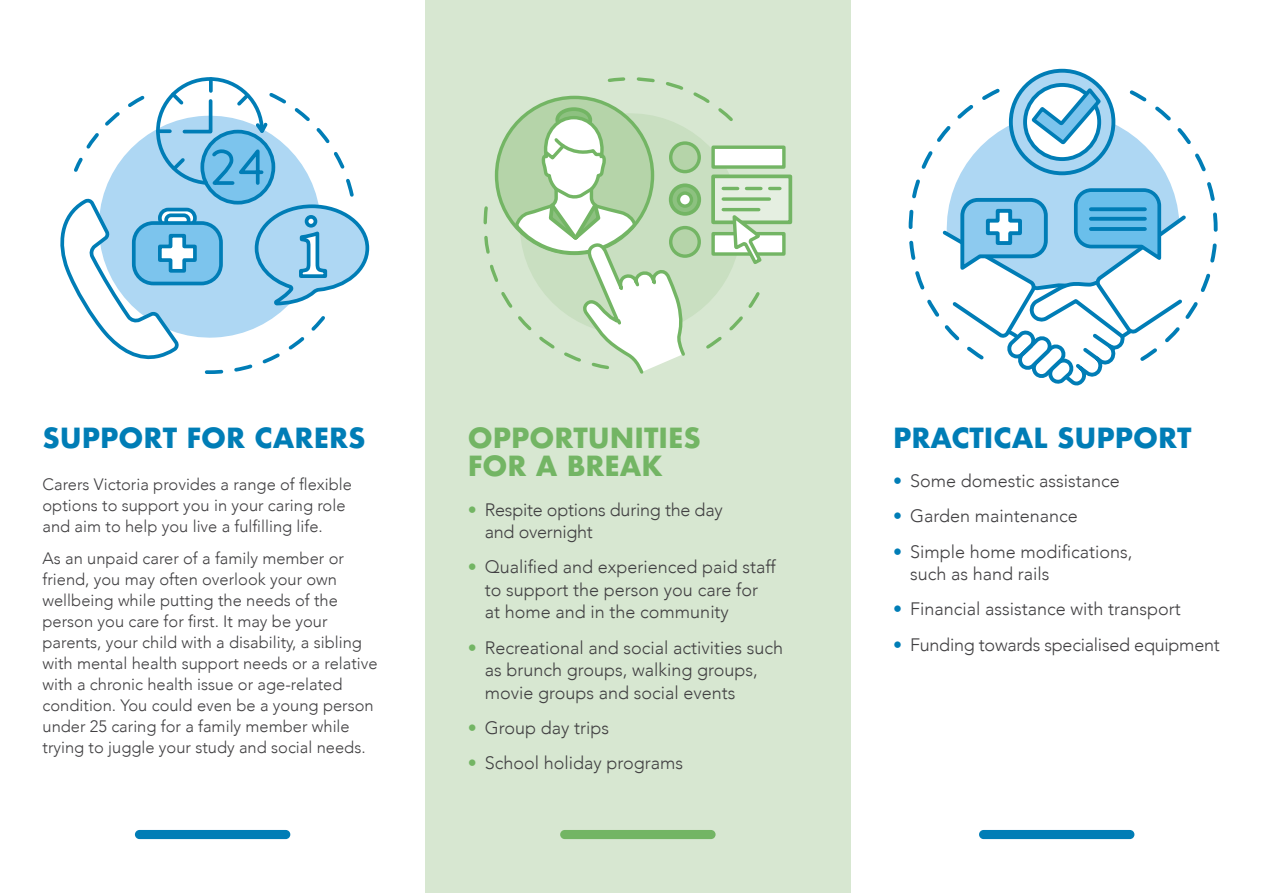
<style>
.page{position:relative;width:1263px;height:893px;background:#fff}
.page>*{position:absolute;margin:0;border:0;box-sizing:border-box;transform-origin:0 0}
.t1{font:700 27px "Futura";color:#007db6}
.t2{font:700 27px/28.5px "Futura";color:#73b564}
.t3{font:300 18px/22.5px "Avenir";color:#414042}
.t4{font:300 16.5px/21px "Avenir";color:#414042}
.s1{font-weight:800;color:#73b564}
.s2{color:#007db6}
</style>
<div class="page">
<div style="left:425px;top:0;width:425px;height:893px;background:#d7e7d1"></div>
<svg style="left:60px;top:77px;width:310px;height:297px"></svg>
<svg style="left:1011px;top:71px;width:102px;height:102px"></svg>
<svg style="left:908px;top:84px;width:310px;height:302px"></svg>
<div style="left:135px;top:830px;width:155px;height:9px;background:#007db6;border-radius:5px"></div>
<div style="left:979px;top:830px;width:155px;height:9px;background:#007db6;border-radius:5px"></div>
<div style="left:560px;top:830px;width:155px;height:9px;background:#73b564;border-radius:5px"></div>
<div style="left:713px;top:147px;width:71px;height:20px;background:#fff"></div>
<div style="left:711px;top:146px;width:75px;height:23px;border:3px solid #73b564"></div>
<div style="left:713px;top:176px;width:77px;height:46px;background:#e5efe1"></div>
<div style="left:711px;top:175px;width:81px;height:49px;border:4px solid #73b564"></div>
<div style="left:713px;top:234px;width:71px;height:20px;background:#fff"></div>
<div style="left:711px;top:232px;width:75px;height:24px;border:3px solid #73b564"></div>
<svg style="left:770px;top:187px;width:10px;height:3px"></svg>
<svg style="left:764px;top:197px;width:5px;height:4px"></svg>
<svg style="left:483px;top:77px;width:281px;height:297px"></svg>
<h1 class="t1" style="left:43px;top:418px;width:325px">SUPPORT FOR CARERS</h1>
<p class="t4" style="left:43px;top:474px;width:311px">Carers Victoria provides a range of flexible options to support you in your caring role and aim to help you live a fulfilling life.</p>
<p class="t4" style="left:43px;top:547px;width:337px">As an unpaid carer of a family member or friend, you may often overlook your own wellbeing while putting the needs of the person you care for first. It may be your parents, your child with a disability, a sibling with mental health support needs or a relative with a chronic health issue or age-related condition. You could even be a young person under 25 caring for a family member while trying to juggle your study and social needs.</p>
<h1 class="t2" style="left:468px;top:423px;width:235px">OPPORTUNITIES<br>FOR A BREAK</h1>
<p class="t3" style="left:485px;top:498px;width:239px;text-indent:-17px"><span class="s1">•</span> Respite options during the day and overnight</p>
<p class="t3" style="left:485px;top:556px;width:293px;text-indent:-17px"><span class="s1">•</span> Qualified and experienced paid staff to support the person you care for at home and in the community</p>
<p class="t3" style="left:485px;top:636px;width:300px;text-indent:-17px"><span class="s1">•</span> Recreational and social activities such as brunch groups, walking groups, movie groups and social events</p>
<p class="t3" style="left:468px;top:716px;width:143px"><span class="s1">•</span> Group day trips</p>
<p class="t3" style="left:468px;top:752px;width:217px"><span class="s1">•</span> School holiday programs</p>
<h1 class="t1" style="left:893px;top:418px;width:300px">PRACTICAL SUPPORT</h1>
<p class="t3" style="left:893px;top:470px;width:228px"><span class="s2">•</span> Some domestic assistance</p>
<p class="t3" style="left:893px;top:505px;width:186px"><span class="s2">•</span> Garden maintenance</p>
<p class="t3" style="left:910px;top:540px;width:224px;text-indent:-17px"><span class="s2">•</span> Simple home modifications, such as hand rails</p>
<p class="t3" style="left:893px;top:598px;width:289px"><span class="s2">•</span> Financial assistance with transport</p>
<p class="t3" style="left:893px;top:633px;width:328px"><span class="s2">•</span> Funding towards specialised equipment</p>
</div>
